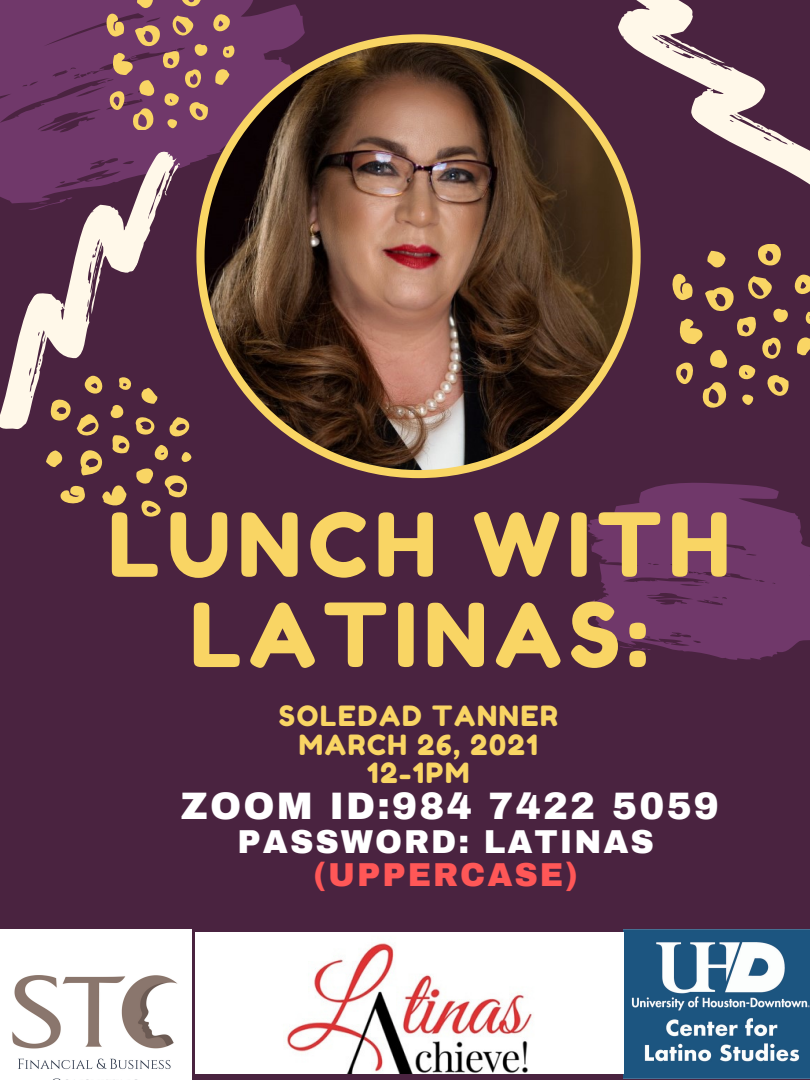
<style>
.page{position:relative;width:810px;height:1080px;background:#4a2340}
.page>*{position:absolute;margin:0;border:0;box-sizing:border-box;transform-origin:0 0}
.t1{font:87.94px/90.2px "Fredoka One";letter-spacing:.08em;color:#f9d564;text-align:center}
.t2{font:900 37.44px "Archivo";letter-spacing:.06em;color:#fff}
.t3{font:900 32.44px/33.2px "Archivo";letter-spacing:.06em;color:#fff;text-align:center}
.t4{font:27.88px "Fredoka One";letter-spacing:.06em;color:#f9d564}
.s1{color:#ff5757}
</style>
<div class="page">
<svg style="left:758px;top:244px;width:23px;height:22px"></svg>
<svg style="left:707px;top:251px;width:19px;height:17px"></svg>
<svg style="left:672px;top:274px;width:138px;height:133px"></svg>
<svg style="left:618px;top:0;width:192px;height:185px"></svg>
<svg style="left:667px;top:38px;width:25px;height:17px"></svg>
<svg style="left:0;top:0;width:305px;height:130px;background:#6b3565"></svg>
<svg style="left:106px;top:0;width:129px;height:129px;background:#8a5667"></svg>
<svg style="left:587px;top:483px;width:223px;height:177px;fill:#70386a"></svg>
<svg style="left:619px;top:644px;width:33px;height:8px"></svg>
<svg style="left:0;top:130px;width:196px;height:299px"></svg>
<svg style="left:90px;top:254px;width:12px;height:26px"></svg>
<svg style="left:45px;top:373px;width:149px;height:144px"></svg>
<svg style="left:196px;top:34px;width:445px;height:444px"></svg>
<img style="left:624px;top:930px;width:186px;height:149px">
<img style="left:196px;top:933px;width:428px;height:141px">
<img style="left:0;top:930px;width:191px;height:150px">
<p class="t1" style="left:108px;top:499px;width:623px">LUNCH WITH<br>LATINAS:</p>
<p class="t4" style="left:279px;top:699px;width:280px">SOLEDAD TANNER</p>
<p class="t4" style="left:299px;top:727px;width:241px">MARCH 26, 2021</p>
<p class="t4" style="left:367px;top:756px;width:104px">12-1PM</p>
<p class="t2" style="left:181px;top:786px;width:539px">ZOOM ID:984 7422 5059</p>
<p class="t3" style="left:238px;top:826px;width:418px">PASSWORD: LATINAS <span class="s1">(UPPERCASE)</span></p>
</div>
